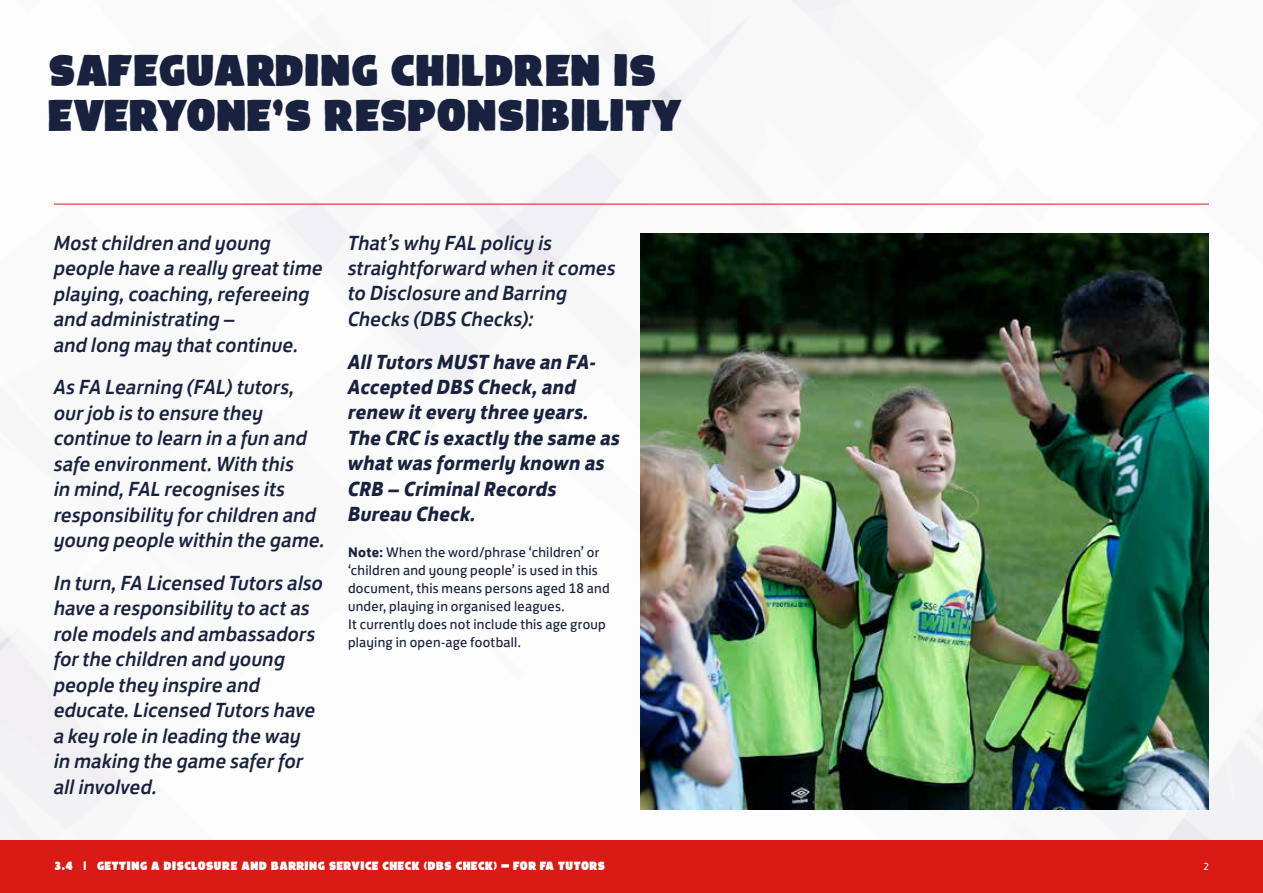
<style>
.page{position:relative;width:1263px;height:893px;background:#fff}
.page>*{position:absolute;margin:0;border:0;box-sizing:border-box;transform-origin:0 0}
.t1{font:39px/45px "FA Brush";color:#18223e}
.t2{font:italic 500 21px/25.5px "FS Jack";color:#18223e}
.t3{font:italic 700 21px/25.5px "FS Jack";color:#18223e}
.t4{font:14.25px/18px "FS Jack";letter-spacing:.02em;color:#18223e}
.t5{font:10.5px "FA Brush";letter-spacing:.03em;color:#fff}
.t6{font:10.5px "FS Jack";color:#fff}
.s1{font-weight:700}
</style>
<div class="page">
<img style="left:0;top:0;width:1263px;height:840px">
<hr style="left:54px;top:204px;width:1155px;height:1px;background:#da1a15">
<img style="left:640px;top:234px;width:569px;height:575px">
<div style="left:0;top:840px;width:1263px;height:53px;background:#da1a15"></div>
<h1 class="t1" style="left:49px;top:51px;width:633px">SAFEGUARDING CHILDREN IS<br>EVERYONE’S RESPONSIBILITY</h1>
<p class="t2" style="left:54px;top:228px;width:270px">Most children and young people have a really great time playing, coaching, refereeing and administrating –<br>and long may that continue.</p>
<p class="t2" style="left:54px;top:373px;width:272px">As FA Learning (FAL) tutors, our job is to ensure they continue to learn in a fun and safe environment. With this<br>in mind, FAL recognises its responsibility for children and young people within the game.</p>
<p class="t2" style="left:54px;top:568px;width:271px">In turn, FA Licensed Tutors also have a responsibility to act as role models and ambassadors for the children and young people they inspire and educate. Licensed Tutors have a key role in leading the way<br>in making the game safer for all involved.</p>
<p class="t2" style="left:348px;top:228px;width:269px">That’s why FAL policy is straightforward when it comes to Disclosure and Barring<br>Checks (DBS Checks):</p>
<p class="t3" style="left:348px;top:347px;width:274px">All Tutors MUST have an FA-<br>Accepted DBS Check, and renew it every three years.<br>The CRC is exactly the same as what was formerly known as<br>CRB – Criminal Records<br>Bureau Check.</p>
<p class="t4" style="left:348px;top:542px;width:263px"><span class="s1">Note:</span> When the word/phrase ‘children’ or ‘children and young people’ is used in this document, this means persons aged 18 and under, playing in organised leagues.<br>It currently does not include this age group playing in open-age football.</p>
<p class="t5" style="left:54px;top:862px;width:552px">3.4 | GETTING A DISCLOSURE AND BARRING SERVICE CHECK (DBS CHECK) - FOR FA TUTORS</p>
<p class="t6" style="left:1203px;top:858px;width:7px">2</p>
</div>
